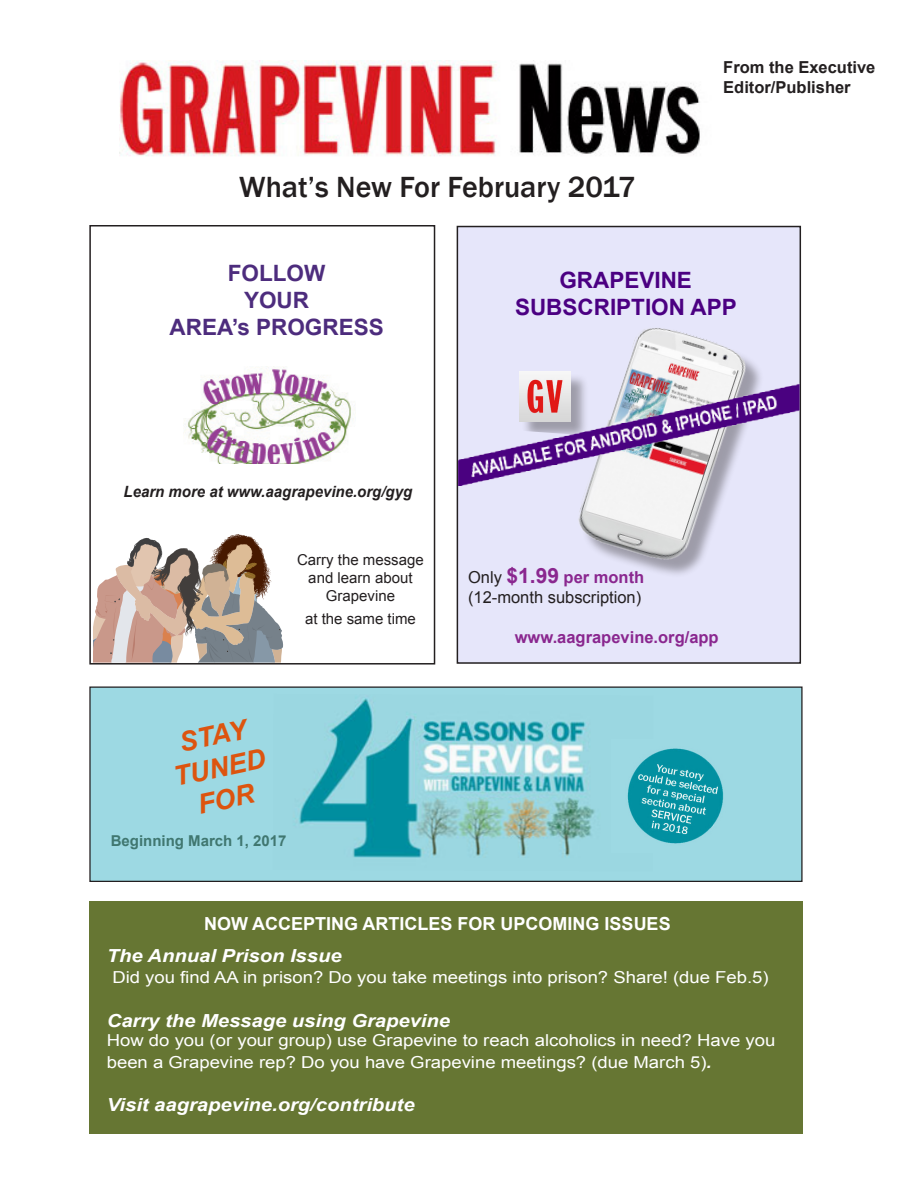
<style>
.page{position:relative;width:918px;height:1188px;background:#fff}
.page>*{position:absolute;margin:0;border:0;box-sizing:border-box;transform-origin:0 0}
.t1{font:500 30px "Franklin Gothic";color:#231f20}
.t2{font:italic 700 27px "Arial";color:#dd540f}
.t3{font:700 22.5px "Arial";color:#4b0082}
.t4{font:700 22.5px "Arial";color:#4d2c7d}
.t5{font:italic 700 18px "Arial";color:#fff;scale:1.12 1}
.t6{font:700 18px "Arial";color:#fff}
.t7{font:16.5px "Arial";color:#fff;scale:1.12 1}
.t8{font:700 16.5px "Arial";color:#8a278f}
.t9{font:700 16.5px "Arial";color:#231f20}
.t10{font:16.5px "Arial";color:#231f20}
.t11{font:italic 700 15.6px "Arial";color:#231f20}
.t12{font:15px "Arial";color:#231f20}
.t13{font:700 15px "Arial";color:#407770}
.s1{font-weight:400;color:#231f20}
.s2{font-size:21px}
.s3{font-weight:700;font-style:italic}
</style>
<div class="page">
<div style="left:89px;top:901px;width:714px;height:233px;background:#667633"></div>
<img style="left:119px;top:61px;width:581px;height:95px">
<div style="left:89px;top:225px;width:346px;height:440px;border:2px solid #231f20"></div>
<div style="left:90px;top:687px;width:712px;height:194px;background:#9dd9e3"></div>
<div style="left:89px;top:686px;width:714px;height:196px;border:1px solid #231f20"></div>
<svg style="left:93px;top:534px;width:190px;height:129px"></svg>
<img style="left:294px;top:697px;width:301px;height:161px">
<div style="left:457px;top:227px;width:343px;height:436px;background:#e6e6fa"></div>
<div style="left:457px;top:226px;width:344px;height:438px;border:2px solid #231f20"></div>
<img style="left:627px;top:748px;width:97px;height:96px">
<img style="left:578px;top:328px;width:180px;height:243px">
<img style="left:458px;top:370px;width:342px;height:116px">
<img style="left:183px;top:366px;width:172px;height:98px">
<p class="t1" style="left:239px;top:169px;width:398px">What’s New For February 2017</p>
<p class="t9" style="left:723px;top:56px;width:154px">From the Executive</p>
<p class="t9" style="left:723px;top:76px;width:129px">Editor/Publisher</p>
<p class="t4" style="left:228px;top:258px;width:99px">FOLLOW</p>
<p class="t4" style="left:244px;top:285px;width:67px">YOUR</p>
<p class="t4" style="left:170px;top:312px;width:216px">AREA’s PROGRESS</p>
<p class="t3" style="left:559px;top:265px;width:134px">GRAPEVINE</p>
<p class="t3" style="left:515px;top:292px;width:223px">SUBSCRIPTION APP</p>
<p class="t11" style="left:124px;top:481px;width:290px">Learn more at www.aagrapevine.org/gyg</p>
<p class="t12" style="left:297px;top:550px;width:128px">Carry the message</p>
<p class="t12" style="left:308px;top:568px;width:106px">and learn about</p>
<p class="t12" style="left:326px;top:586px;width:71px">Grapevine</p>
<p class="t12" style="left:305px;top:609px;width:112px">at the same time</p>
<p class="t2" style="left:176px;top:725px;width:70px;rotate:-12deg">STAY</p>
<p class="t2" style="left:170px;top:759px;width:94px;rotate:-12deg">TUNED</p>
<p class="t13" style="left:111px;top:831px;width:177px">Beginning March 1, 2017</p>
<p class="t8" style="left:468px;top:566px;width:178px"><span class="s1">Only</span> <span class="s2">$1.99</span> per month</p>
<p class="t10" style="left:468px;top:586px;width:175px">(12-month subscription)</p>
<p class="t8" style="left:515px;top:626px;width:205px">www.aagrapevine.org/app</p>
<p class="t6" style="left:204px;top:912px;width:468px">NOW ACCEPTING ARTICLES FOR UPCOMING ISSUES</p>
<p class="t5" style="left:107px;top:943px;width:211px">The Annual Prison Issue</p>
<p class="t7" style="left:112px;top:967px;width:588px">Did you find AA in prison? Do you take meetings into prison? Share! (due Feb.5)</p>
<p class="t5" style="left:107px;top:1008px;width:308px">Carry the Message using Grapevine</p>
<p class="t7" style="left:107px;top:1030px;width:599px">How do you (or your group) use Grapevine to reach alcoholics in need? Have you</p>
<p class="t7" style="left:107px;top:1051px;width:542px">been a Grapevine rep? Do you have Grapevine meetings? (due March 5)<span class="s3">.</span></p>
<p class="t5" style="left:107px;top:1093px;width:276px">Visit aagrapevine.org/contribute</p>
</div>
